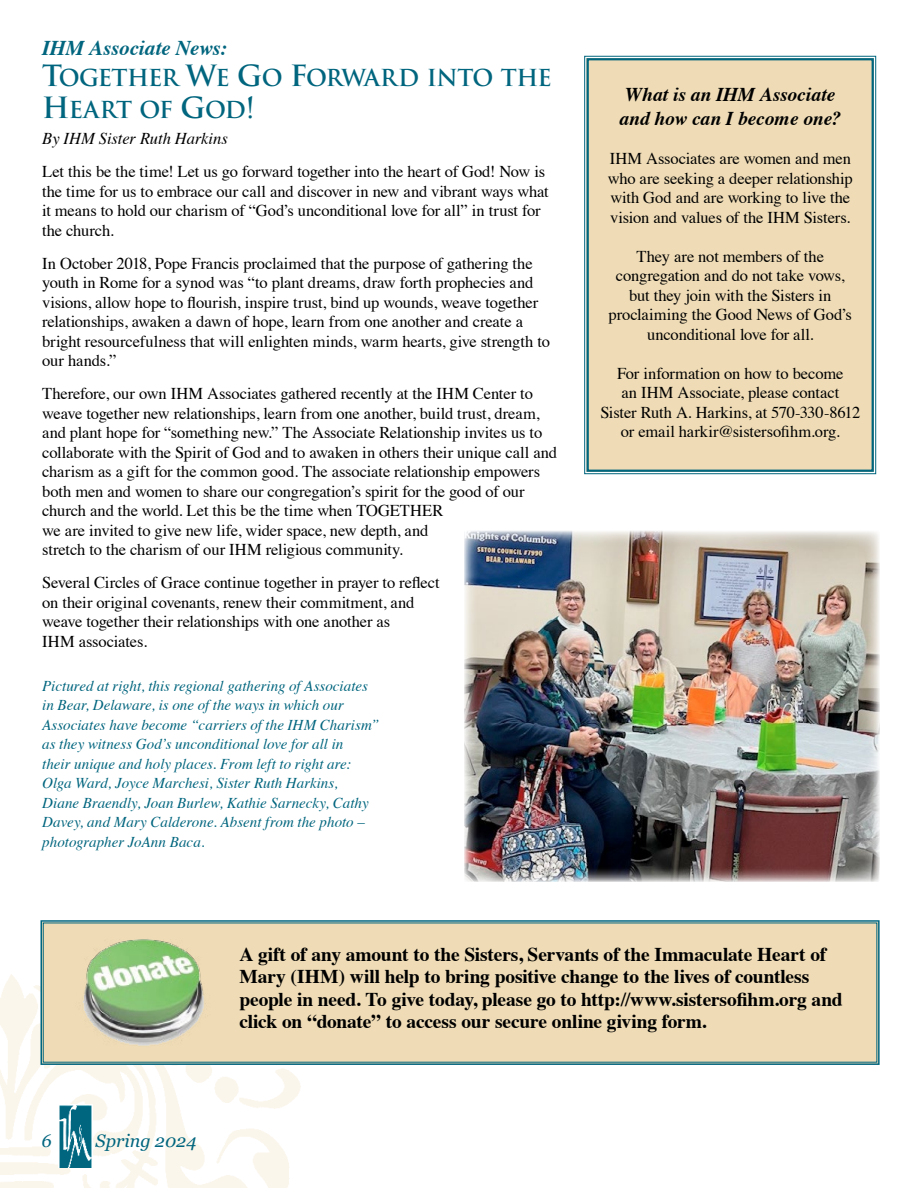
<style>
.page{position:relative;width:918px;height:1188px;background:#fff}
.page>*{position:absolute;margin:0;border:0;box-sizing:border-box;transform-origin:0 0}
.t1{font:22.8px/31.5px "Trajan Bold SC800";letter-spacing:-.025em;color:#00657e}
.t2{font:italic 700 21px "Times";letter-spacing:-.01em;color:#00657e}
.t3{font:700 19.5px/22.5px "Times";letter-spacing:-.01em;color:#000}
.t4{font:italic 700 19.5px/24px "Times";letter-spacing:-.005em;color:#000}
.t5{font:italic 18px "Georgia";color:#00657e}
.t6{font:16.5px/19.5px "Times";letter-spacing:-.01em;color:#000}
.t7{font:italic 16.5px "Times";color:#000}
.t8{font:italic 15px/19.5px "Times";color:#00657e}
.s1{font-size:28.5px}
</style>
<div class="page">
<img style="left:59px;top:1105px;width:33px;height:63px">
<svg style="left:40px;top:920px;width:840px;height:146px;background:#ded4b2"></svg>
<div style="left:584px;top:56px;width:292px;height:418px;background:#efdcb6"></div>
<div style="left:587px;top:58px;width:287px;height:414px;border:2px solid #00657e"></div>
<img style="left:464px;top:531px;width:416px;height:350px">
<img style="left:76px;top:930px;width:138px;height:129px">
<p class="t2" style="left:42px;top:28px;width:186px">IHM Associate News:</p>
<h1 class="t1" style="left:42px;top:62px;width:511px"><span class="s1">T</span>OGETHER <span class="s1">W</span>E <span class="s1">G</span>O <span class="s1">F</span>ORWARD INTO THE<br><span class="s1">H</span>EART OF <span class="s1">G</span>OD<span class="s1">!</span></h1>
<p class="t7" style="left:42px;top:124px;width:187px">By IHM Sister Ruth Harkins</p>
<p class="t6" style="left:42px;top:160px;width:508px">Let this be the time! Let us go forward together into the heart of God! Now is the time for us to embrace our call and discover in new and vibrant ways what it means to hold our charism of “God’s unconditional love for all” in trust for the church.</p>
<p class="t6" style="left:42px;top:252px;width:509px">In October 2018, Pope Francis proclaimed that the purpose of gathering the youth in Rome for a synod was “to plant dreams, draw forth prophecies and visions, allow hope to flourish, inspire trust, bind up wounds, weave together relationships, awaken a dawn of hope, learn from one another and create a bright resourcefulness that will enlighten minds, warm hearts, give strength to our hands.”</p>
<p class="t6" style="left:42px;top:382px;width:516px">Therefore, our own IHM Associates gathered recently at the IHM Center to weave together new relationships, learn from one another, build trust, dream, and plant hope for “something new.” The Associate Relationship invites us to collaborate with the Spirit of God and to awaken in others their unique call and charism as a gift for the common good. The associate relationship empowers both men and women to share our congregation’s spirit for the good of our church and the world. Let this be the time when TOGETHER<br>we are invited to give new life, wider space, new depth, and<br>stretch to the charism of our IHM religious community.</p>
<p class="t6" style="left:42px;top:571px;width:399px">Several Circles of Grace continue together in prayer to reflect on their original covenants, renew their commitment, and weave together their relationships with one another as<br>IHM associates.</p>
<p class="t8" style="left:42px;top:675px;width:339px">Pictured at right, this regional gathering of Associates in Bear, Delaware, is one of the ways in which our Associates have become “carriers of the IHM Charism” as they witness God’s unconditional love for all in<br>their unique and holy places. From left to right are:<br>Olga Ward, Joyce Marchesi, Sister Ruth Harkins,<br>Diane Braendly, Joan Burlew, Kathie Sarnecky, Cathy Davey, and Mary Calderone. Absent from the photo – photographer JoAnn Baca.</p>
<p class="t4" style="left:619px;top:81px;width:223px">What is an IHM Associate and how can I become one?</p>
<p class="t6" style="left:608px;top:148px;width:246px">IHM Associates are women and men who are seeking a deeper relationship with God and are working to live the vision and values of the IHM Sisters.</p>
<p class="t6" style="left:609px;top:245px;width:245px;text-align:center">They are not members of the congregation and do not take vows, but they join with the Sisters in proclaiming the Good News of God’s unconditional love for all.</p>
<p class="t6" style="left:600px;top:362px;width:261px;text-align:center">For information on how to become<br>an IHM Associate, please contact<br>Sister Ruth A. Harkins, at 570-330-8612 or email harkir@sistersofihm.org.</p>
<p class="t5" style="left:42px;top:1131px;width:12px">6</p>
<p class="t5" style="left:96px;top:1131px;width:102px">Spring 2024</p>
<p class="t3" style="left:239px;top:941px;width:605px">A gift of any amount to the Sisters, Servants of the Immaculate Heart of Mary (IHM) will help to bring positive change to the lives of countless people in need. To give today, please go to http://www.sistersofihm.org and click on “donate” to access our secure online giving form.</p>
</div>
